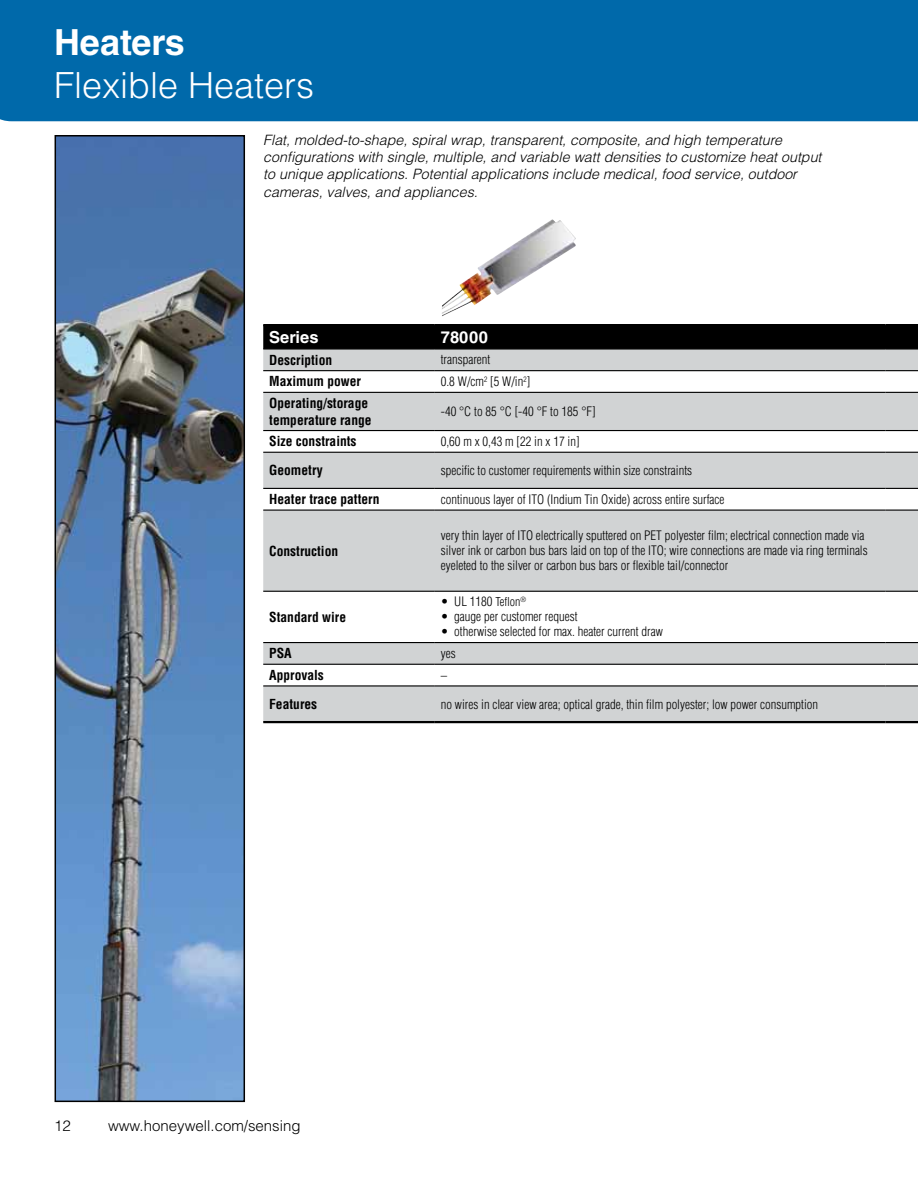
<style>
.page{position:relative;width:918px;height:1188px;background:#fff}
.page>*{position:absolute;margin:0;border:0;box-sizing:border-box;transform-origin:0 0}
.t1{font:300 36px "Helvetica LT Std";color:#fff}
.t2{font:700 36px "Helvetica LT Std";color:#fff}
.t3{font:700 16.5px "Helvetica LT Std";color:#fff}
.t4{font:300 15px "Helvetica LT Std";color:#000}
.t5{font:italic 300 14.25px/17.1px "Helvetica LT Std";color:#000}
.t6{font:700 condensed 13.5px/16.5px "Helvetica LT Std";color:#000}
.t7{font:300 condensed 12.75px/15px "Helvetica LT Std";color:#000}
.s1{font-size:12px}
</style>
<div class="page">
<div style="left:263px;top:326px;width:655px;height:22px;background:#000"></div>
<svg style="left:263px;top:350px;width:655px;height:371px;fill:#d1d3d4"></svg>
<hr style="left:263px;top:348px;width:172px;height:2px;background:#000">
<hr style="left:435px;top:348px;width:450px;height:2px;background:#000">
<hr style="left:885px;top:348px;width:33px;height:2px;background:#000">
<hr style="left:263px;top:324px;width:172px;height:2px;background:#000">
<hr style="left:435px;top:324px;width:450px;height:2px;background:#000">
<hr style="left:885px;top:324px;width:33px;height:2px;background:#000">
<hr style="left:263px;top:721px;width:172px;height:2px;background:#000">
<hr style="left:435px;top:721px;width:450px;height:2px;background:#000">
<hr style="left:885px;top:721px;width:33px;height:2px;background:#000">
<hr style="left:263px;top:370px;width:172px;height:1px;background:#000">
<hr style="left:435px;top:370px;width:450px;height:1px;background:#000">
<hr style="left:885px;top:370px;width:33px;height:1px;background:#000">
<hr style="left:263px;top:392px;width:172px;height:1px;background:#000">
<hr style="left:435px;top:392px;width:450px;height:1px;background:#000">
<hr style="left:885px;top:392px;width:33px;height:1px;background:#000">
<hr style="left:263px;top:430px;width:172px;height:1px;background:#000">
<hr style="left:435px;top:430px;width:450px;height:1px;background:#000">
<hr style="left:885px;top:430px;width:33px;height:1px;background:#000">
<hr style="left:263px;top:452px;width:172px;height:1px;background:#000">
<hr style="left:435px;top:452px;width:450px;height:1px;background:#000">
<hr style="left:885px;top:452px;width:33px;height:1px;background:#000">
<hr style="left:263px;top:488px;width:172px;height:1px;background:#000">
<hr style="left:435px;top:488px;width:450px;height:1px;background:#000">
<hr style="left:885px;top:488px;width:33px;height:1px;background:#000">
<hr style="left:263px;top:510px;width:172px;height:1px;background:#000">
<hr style="left:435px;top:510px;width:450px;height:1px;background:#000">
<hr style="left:885px;top:510px;width:33px;height:1px;background:#000">
<hr style="left:263px;top:591px;width:172px;height:1px;background:#000">
<hr style="left:435px;top:591px;width:450px;height:1px;background:#000">
<hr style="left:885px;top:591px;width:33px;height:1px;background:#000">
<hr style="left:263px;top:642px;width:172px;height:1px;background:#000">
<hr style="left:435px;top:642px;width:450px;height:1px;background:#000">
<hr style="left:885px;top:642px;width:33px;height:1px;background:#000">
<hr style="left:263px;top:664px;width:172px;height:1px;background:#000">
<hr style="left:435px;top:664px;width:450px;height:1px;background:#000">
<hr style="left:885px;top:664px;width:33px;height:1px;background:#000">
<hr style="left:263px;top:685px;width:172px;height:2px;background:#000">
<hr style="left:435px;top:685px;width:450px;height:2px;background:#000">
<hr style="left:885px;top:685px;width:33px;height:2px;background:#000">
<div style="left:0;top:0;width:918px;height:121px;background:#0069aa"></div>
<img style="left:58px;top:138px;width:184px;height:961px">
<div style="left:55px;top:135px;width:190px;height:967px;border:2px solid #000"></div>
<img style="left:442px;top:219px;width:134px;height:97px">
<h1 class="t2" style="left:54px;top:20px;width:132px">Heaters</h1>
<h1 class="t1" style="left:54px;top:63px;width:262px">Flexible Heaters</h1>
<p class="t5" style="left:263px;top:132px;width:560px">Flat, molded-to-shape, spiral wrap, transparent, composite, and high temperature configurations with single, multiple, and variable watt densities to customize heat output to unique applications. Potential applications include medical, food service, outdoor cameras, valves, and appliances.</p>
<p class="t3" style="left:269px;top:327px;width:51px">Series</p>
<p class="t3" style="left:441px;top:327px;width:49px">78000</p>
<p class="t6" style="left:269px;top:351px;width:64px">Description</p>
<p class="t7" style="left:441px;top:352px;width:51px">transparent</p>
<p class="t6" style="left:269px;top:373px;width:93px">Maximum power</p>
<p class="t7" style="left:441px;top:374px;width:91px">0.8 W/cm<sup>2</sup> [5 W/in<sup>2</sup>]</p>
<p class="t6" style="left:269px;top:395px;width:104px">Operating/storage temperature range</p>
<p class="t7" style="left:441px;top:404px;width:156px">-40 °C to 85 °C [-40 °F to 185 °F]</p>
<p class="t6" style="left:269px;top:433px;width:89px">Size constraints</p>
<p class="t7" style="left:441px;top:434px;width:140px">0,60 m x 0,43 m [22 in x 17 in]</p>
<p class="t6" style="left:269px;top:462px;width:55px">Geometry</p>
<p class="t7" style="left:441px;top:463px;width:253px">specific to customer requirements within size constraints</p>
<p class="t6" style="left:269px;top:491px;width:112px">Heater trace pattern</p>
<p class="t7" style="left:441px;top:492px;width:285px">continuous layer of ITO (Indium Tin Oxide) across entire surface</p>
<p class="t6" style="left:269px;top:542px;width:70px">Construction</p>
<p class="t7" style="left:441px;top:528px;width:428px">very thin layer of ITO electrically sputtered on PET polyester film; electrical connection made via silver ink or carbon bus bars laid on top of the ITO; wire connections are made via ring terminals eyeleted to the silver or carbon bus bars or flexible tail/connector</p>
<p class="t6" style="left:269px;top:608px;width:78px">Standard wire</p>
<p class="t7" style="left:441px;top:594px;width:87px">• UL 1180 <span class="s1">Teflon</span><sup>®</sup></p>
<p class="t7" style="left:441px;top:609px;width:138px">• gauge per customer request</p>
<p class="t7" style="left:441px;top:624px;width:223px">• otherwise selected for max. heater current draw</p>
<p class="t6" style="left:269px;top:645px;width:24px">PSA</p>
<p class="t7" style="left:441px;top:646px;width:16px">yes</p>
<p class="t6" style="left:269px;top:667px;width:56px">Approvals</p>
<p class="t7" style="left:441px;top:667px;width:8px">–</p>
<p class="t6" style="left:269px;top:696px;width:49px">Features</p>
<p class="t7" style="left:441px;top:696px;width:379px">no wires in clear view area; optical grade, thin film polyester; low power consumption</p>
<p class="t4" style="left:54px;top:1117px;width:18px">12</p>
<p class="t4" style="left:108px;top:1117px;width:194px">www.honeywell.com/sensing</p>
</div>
